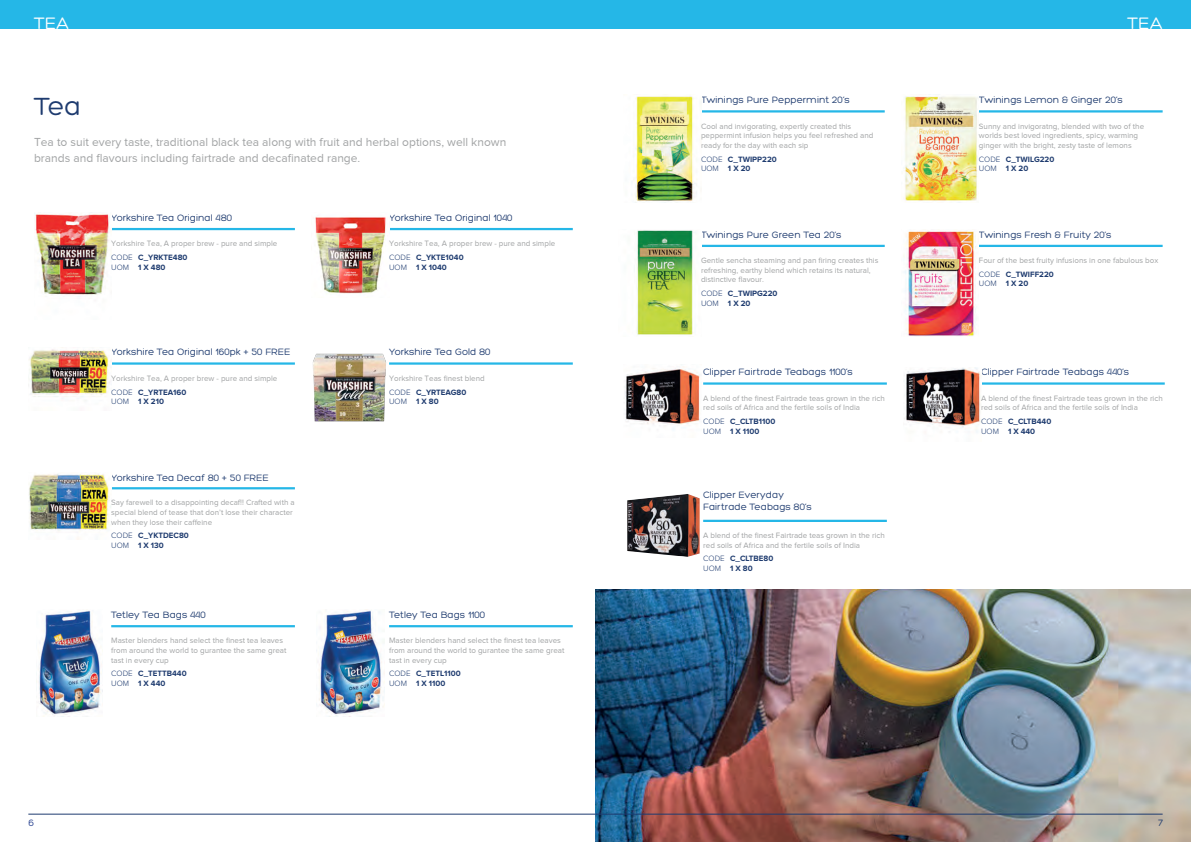
<style>
.page{position:relative;width:1191px;height:842px;background:#fff}
.page>*{position:absolute;margin:0;border:0;box-sizing:border-box;transform-origin:0 0}
.t1{font:27px "Hero";color:#1e3b6f}
.t2{font:18px "Hero";letter-spacing:.01em;color:#fff}
.t3{font:12px/16px "Proxima Nova";color:#a2a4a5}
.t4{font:10px/12px "Hero";color:#1e3b6f}
.t5{font:10px "Hero";color:#253f8e}
.t6{font:8px/9.6px "Proxima Nova";color:#a2a4a5}
.t7{font:700 8px/9.6px "Proxima Nova";color:#1e3b6f}
.s1{font-weight:300}
</style>
<div class="page">
<img style="left:595px;top:590px;width:596px;height:252px">
<hr style="left:595px;top:814px;width:567px;height:1px;background:#1e3b6f">
<hr style="left:28px;top:814px;width:567px;height:1px;background:#1e3b6f">
<div style="left:0;top:0;width:1191px;height:28px;background:#25b7e7"></div>
<hr style="left:111px;top:625px;width:184px;height:2px;background:#25b7e7">
<hr style="left:389px;top:625px;width:184px;height:2px;background:#25b7e7">
<img style="left:39px;top:610px;width:64px;height:107px">
<img style="left:319px;top:610px;width:65px;height:107px">
<hr style="left:111px;top:362px;width:184px;height:3px;background:#25b7e7">
<hr style="left:389px;top:362px;width:184px;height:3px;background:#25b7e7">
<img style="left:29px;top:347px;width:81px;height:54px">
<img style="left:313px;top:353px;width:73px;height:69px">
<hr style="left:111px;top:228px;width:184px;height:2px;background:#25b7e7">
<hr style="left:389px;top:228px;width:184px;height:2px;background:#25b7e7">
<img style="left:34px;top:213px;width:76px;height:84px">
<img style="left:315px;top:217px;width:71px;height:77px">
<hr style="left:111px;top:487px;width:184px;height:2px;background:#25b7e7">
<img style="left:29px;top:474px;width:82px;height:65px">
<hr style="left:701px;top:245px;width:183px;height:2px;background:#25b7e7">
<hr style="left:979px;top:245px;width:183px;height:2px;background:#25b7e7">
<img style="left:636px;top:230px;width:57px;height:105px">
<img style="left:903px;top:229px;width:73px;height:108px">
<hr style="left:701px;top:110px;width:183px;height:3px;background:#25b7e7">
<hr style="left:979px;top:110px;width:183px;height:3px;background:#25b7e7">
<img style="left:633px;top:96px;width:64px;height:106px">
<img style="left:905px;top:96px;width:73px;height:105px">
<hr style="left:703px;top:520px;width:184px;height:2px;background:#25b7e7">
<img style="left:627px;top:494px;width:72px;height:63px">
<hr style="left:703px;top:382px;width:184px;height:3px;background:#25b7e7">
<hr style="left:981px;top:382px;width:183px;height:3px;background:#25b7e7">
<img style="left:624px;top:364px;width:76px;height:66px">
<img style="left:904px;top:367px;width:77px;height:65px">
<p class="t2" style="left:34px;top:12px;width:37px">TEA</p>
<p class="t2" style="left:1127px;top:12px;width:37px">TEA</p>
<p class="t1" style="left:34px;top:90px;width:49px">Tea</p>
<p class="t3" style="left:34px;top:133px;width:474px">Tea to suit every taste, traditional black tea along with fruit and herbal options, well known brands and flavours including fairtrade and decafinated range.</p>
<p class="t4" style="left:111px;top:212px;width:122px">Yorkshire Tea Original 480</p>
<p class="t4" style="left:389px;top:212px;width:125px">Yorkshire Tea Original 1040</p>
<p class="t6" style="left:111px;top:239px;width:168px">Yorkshire Tea, A proper brew - pure and simple</p>
<p class="t7" style="left:111px;top:253px;width:78px"><span class="s1">CODE</span> C_YRKTE480<br><span class="s1">UOM</span> 1 X 480</p>
<p class="t6" style="left:389px;top:239px;width:168px">Yorkshire Tea, A proper brew - pure and simple</p>
<p class="t7" style="left:389px;top:253px;width:76px"><span class="s1">CODE</span> C_YKTE1040<br><span class="s1">UOM</span> 1 X 1040</p>
<p class="t4" style="left:111px;top:346px;width:181px">Yorkshire Tea Original 160pk + 50 FREE</p>
<p class="t4" style="left:389px;top:346px;width:103px">Yorkshire Tea Gold 80</p>
<p class="t6" style="left:111px;top:373px;width:168px">Yorkshire Tea, A proper brew - pure and simple</p>
<p class="t7" style="left:111px;top:387px;width:77px"><span class="s1">CODE</span> C_YRTEA160<br><span class="s1">UOM</span> 1 X 210</p>
<p class="t6" style="left:389px;top:373px;width:97px">Yorkshire Teas finest blend</p>
<p class="t7" style="left:389px;top:387px;width:79px"><span class="s1">CODE</span> C_YRTEAG80<br><span class="s1">UOM</span> 1 X 80</p>
<p class="t4" style="left:111px;top:472px;width:159px">Yorkshire Tea Decaf 80 + 50 FREE</p>
<p class="t6" style="left:111px;top:498px;width:185px">Say farewell to a disappointing decaf!! Crafted with a special blend of tease that don’t lose their character when they lose their caffeine</p>
<p class="t7" style="left:111px;top:531px;width:79px"><span class="s1">CODE</span> C_YKTDEC80<br><span class="s1">UOM</span> 1 X 130</p>
<p class="t4" style="left:111px;top:609px;width:96px">Tetley Tea Bags 440</p>
<p class="t4" style="left:389px;top:609px;width:98px">Tetley Tea Bags 1100</p>
<p class="t6" style="left:111px;top:636px;width:177px">Master blenders hand select the finest tea leaves from around the world to gurantee the same great tast in every cup</p>
<p class="t7" style="left:111px;top:669px;width:77px"><span class="s1">CODE</span> C_TETTB440<br><span class="s1">UOM</span> 1 X 440</p>
<p class="t6" style="left:389px;top:636px;width:177px">Master blenders hand select the finest tea leaves from around the world to gurantee the same great tast in every cup</p>
<p class="t7" style="left:389px;top:669px;width:73px"><span class="s1">CODE</span> C_TETL1100<br><span class="s1">UOM</span> 1 X 1100</p>
<p class="t4" style="left:701px;top:94px;width:150px">Twinings Pure Peppermint 20’s</p>
<p class="t4" style="left:979px;top:94px;width:145px">Twinings Lemon &amp; Ginger 20’s</p>
<p class="t6" style="left:701px;top:121px;width:174px">Cool and invigorating, expertly created this peppermint infusion helps you feel refreshed and ready for the day with each sip</p>
<p class="t7" style="left:701px;top:154px;width:77px"><span class="s1">CODE</span> C_TWIPP220<br><span class="s1">UOM</span> 1 X 20</p>
<p class="t6" style="left:979px;top:121px;width:167px">Sunny and invigoratng, blended with two of the worlds best loved ingredients, spicy, warming ginger with the bright, zesty taste of lemons</p>
<p class="t7" style="left:979px;top:154px;width:77px"><span class="s1">CODE</span> C_TWILG220<br><span class="s1">UOM</span> 1 X 20</p>
<p class="t4" style="left:701px;top:228px;width:142px">Twinings Pure Green Tea 20’s</p>
<p class="t4" style="left:979px;top:228px;width:134px">Twinings Fresh &amp; Fruity 20’s</p>
<p class="t6" style="left:701px;top:255px;width:179px">Gentle sencha steaming and pan firing creates this refreshing, earthy blend which retains its natural, distinctive flavour.</p>
<p class="t7" style="left:701px;top:289px;width:78px"><span class="s1">CODE</span> C_TWIPG220<br><span class="s1">UOM</span> 1 X 20</p>
<p class="t6" style="left:979px;top:255px;width:181px">Four of the best fruity infusions in one fabulous box</p>
<p class="t7" style="left:979px;top:270px;width:76px"><span class="s1">CODE</span> C_TWIFF220<br><span class="s1">UOM</span> 1 X 20</p>
<p class="t4" style="left:703px;top:366px;width:151px">Clipper Fairtrade Teabags 1100’s</p>
<p class="t4" style="left:981px;top:366px;width:150px">Clipper Fairtrade Teabags 440’s</p>
<p class="t6" style="left:703px;top:393px;width:183px">A blend of the finest Fairtrade teas grown in the rich red soils of Africa and the fertile soils of India</p>
<p class="t7" style="left:703px;top:417px;width:74px"><span class="s1">CODE</span> C_CLTB1100<br><span class="s1">UOM</span> 1 X 1100</p>
<p class="t6" style="left:981px;top:393px;width:183px">A blend of the finest Fairtrade teas grown in the rich red soils of Africa and the fertile soils of India</p>
<p class="t7" style="left:981px;top:417px;width:72px"><span class="s1">CODE</span> C_CLTB440<br><span class="s1">UOM</span> 1 X 440</p>
<p class="t4" style="left:703px;top:489px;width:110px">Clipper Everyday<br>Fairtrade Teabags 80’s</p>
<p class="t6" style="left:703px;top:530px;width:183px">A blend of the finest Fairtrade teas grown in the rich red soils of Africa and the fertile soils of India</p>
<p class="t7" style="left:703px;top:554px;width:72px"><span class="s1">CODE</span> C_CLTBE80<br><span class="s1">UOM</span> 1 X 80</p>
<p class="t5" style="left:28px;top:817px;width:7px">6</p>
<p class="t4" style="left:1158px;top:817px;width:7px">7</p>
</div>
